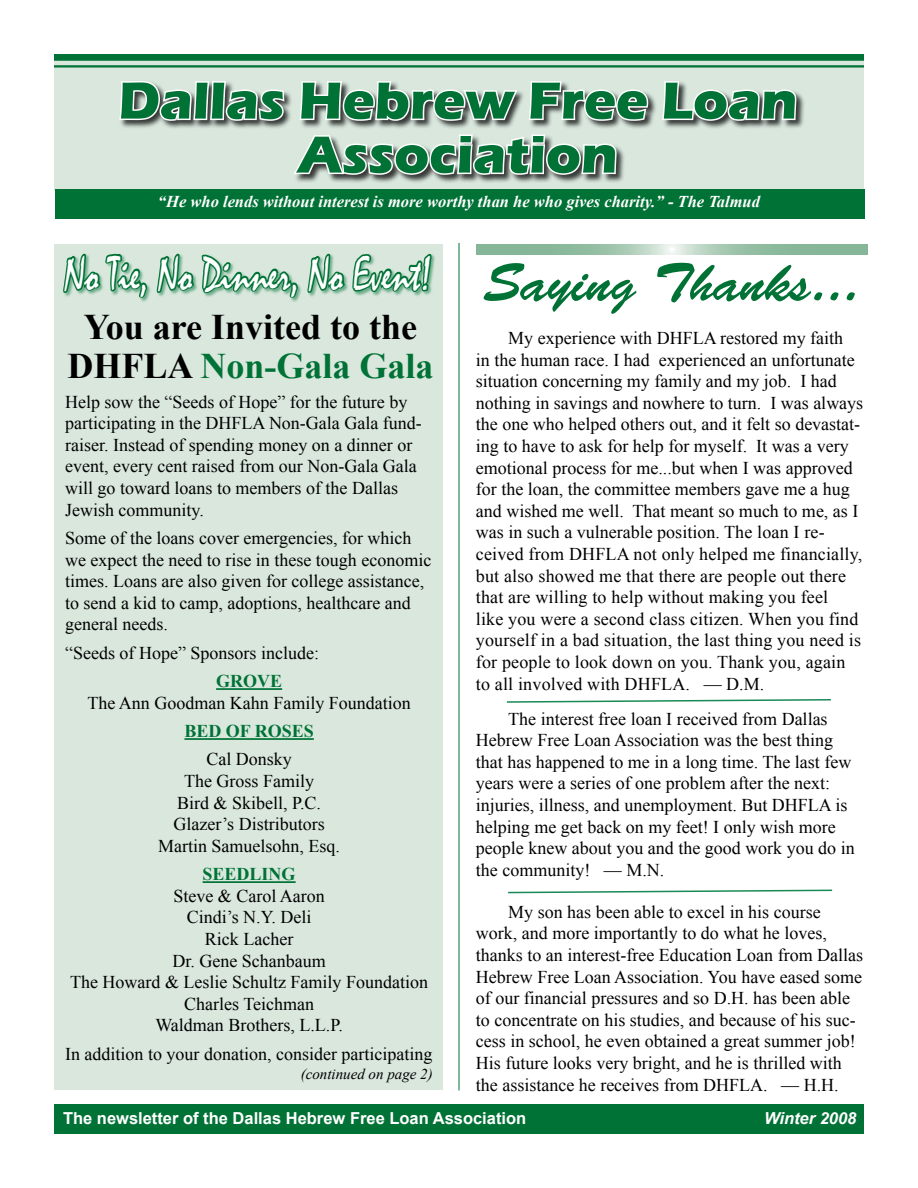
<style>
.page{position:relative;width:918px;height:1188px;background:#fff}
.page>*{position:absolute;margin:0;border:0;box-sizing:border-box;transform-origin:0 0}
.t1{font:700 54px/54px "Eras ITC";color:#007236;text-align:center}
.t2{font:54px "Brush Script Std";color:#007236}
.t3{font:48.75px "Mistral";color:#fff;scale:.8 1}
.t4{font:700 36px/39px "Times New Roman";color:#000;text-align:center}
.t5{font:18px/21.6px "Times New Roman";color:#000}
.t6{font:700 18px "Times New Roman";color:#007236}
.t7{font:italic 700 16.5px "Times New Roman";color:#fff}
.t8{font:700 16.5px "Arial";color:#fff}
.t9{font:italic 700 16.5px "Arial";color:#fff}
.t10{font:italic 15px "Times New Roman";color:#000}
.s1{color:#007236}
</style>
<div class="page">
<div style="left:54px;top:245px;width:388px;height:845px;background:#d9e7dd"></div>
<div style="left:54px;top:54px;width:810px;height:136px;background:#d9e7dd"></div>
<div style="left:55px;top:189px;width:810px;height:30px;background:#007236"></div>
<div style="left:54px;top:54px;width:810px;height:7px;background:#007236"></div>
<hr style="left:54px;top:65px;width:810px;height:3px;background:#007236">
<div style="left:55px;top:1105px;width:809px;height:29px;background:#007236"></div>
<div style="left:118px;top:79px;width:689px;height:106px;background:#000;opacity:.75"></div>
<svg style="left:660px;top:80px;width:138px;height:43px"></svg>
<hr style="left:459px;top:243px;width:1px;height:847px;background:#007236">
<svg style="left:62px;top:60px;width:588px;height:286px"></svg>
<svg style="left:476px;top:244px;width:391px;height:10px;background:#9bc3a9"></svg>
<hr style="left:216px;top:688px;width:66px;height:2px;background:#007236">
<hr style="left:184px;top:738px;width:130px;height:2px;background:#007236">
<hr style="left:203px;top:881px;width:93px;height:2px;background:#007236">
<svg style="left:506px;top:699px;width:325px;height:4px"></svg>
<svg style="left:508px;top:889px;width:325px;height:5px"></svg>
<h1 class="t1" style="left:118px;top:74px;width:681px">Dallas Hebrew Free Loan<br>Association</h1>
<p class="t7" style="left:158px;top:190px;width:604px">“He who lends without interest is more worthy than he who gives charity.” - The Talmud</p>
<h2 class="t3" style="left:65px;top:245px;width:461px">No Tie, No Dinner, No Event!</h2>
<h3 class="t4" style="left:67px;top:307px;width:368px">You are Invited to the<br>DHFLA <span class="s1">Non-Gala Gala</span></h3>
<p class="t5" style="left:65px;top:391px;width:358px">Help sow the “Seeds of Hope” for the future by participating in the DHFLA Non-Gala Gala fund&shy;raiser. Instead of spending money on a dinner or event, every cent raised from our Non-Gala Gala will go toward loans to members of the Dallas Jewish community.</p>
<p class="t5" style="left:65px;top:527px;width:368px">Some of the loans cover emergencies, for which we expect the need to rise in these tough economic times. Loans are also given for college assistance, to send a kid to camp, adoptions, healthcare and general needs.</p>
<p class="t5" style="left:65px;top:642px;width:255px">“Seeds of Hope” Sponsors include:</p>
<p class="t6" style="left:216px;top:669px;width:68px">GROVE</p>
<p class="t5" style="left:87px;top:692px;width:325px">The Ann Goodman Kahn Family Foundation</p>
<p class="t6" style="left:184px;top:719px;width:131px">BED OF ROSES</p>
<p class="t5" style="left:158px;top:748px;width:183px;text-align:center">Cal Donsky<br>The Gross Family<br>Bird &amp; Skibell, P.C.<br>Glazer’s Distributors<br>Martin Samuelsohn, Esq.</p>
<p class="t6" style="left:203px;top:862px;width:95px">SEEDLING</p>
<p class="t5" style="left:70px;top:885px;width:359px;text-align:center">Steve &amp; Carol Aaron<br>Cindi’s N.Y. Deli<br>Rick Lacher<br>Dr. Gene Schanbaum<br>The Howard &amp; Leslie Schultz Family Foundation<br>Charles Teichman<br>Waldman Brothers, L.L.P.</p>
<p class="t5" style="left:65px;top:1043px;width:369px">In addition to your donation, consider participating</p>
<p class="t10" style="left:301px;top:1064px;width:134px">(continued on page 2)</p>
<h1 class="t2" style="left:483px;top:253px;width:378px">Saying Thanks...</h1>
<p class="t5" style="left:476px;top:327px;width:389px;text-indent:32px">My experience with DHFLA restored my faith<br>in the human race. I had experienced an unfortunate situation concerning my family and my job. I had nothing in savings and nowhere to turn. I was always the one who helped others out, and it felt so devastat&shy;ing to have to ask for help for myself. It was a very emotional process for me...but when I was approved for the loan, the committee members gave me a hug and wished me well. That meant so much to me, as I was in such a vulnerable position. The loan I re&shy;ceived from DHFLA not only helped me financially, but also showed me that there are people out there that are willing to help without making you feel<br>like you were a second class citizen. When you find yourself in a bad situation, the last thing you need is for people to look down on you. Thank you, again to all involved with DHFLA. — D.M.</p>
<p class="t5" style="left:476px;top:708px;width:380px;text-indent:32px">The interest free loan I received from Dallas Hebrew Free Loan Association was the best thing that has happened to me in a long time. The last few years were a series of one problem after the next: injuries, illness, and unemployment. But DHFLA is helping me get back on my feet! I only wish more people knew about you and the good work you do in the community! — M.N.</p>
<p class="t5" style="left:476px;top:901px;width:389px;text-indent:32px">My son has been able to excel in his course work, and more importantly to do what he loves, thanks to an interest-free Education Loan from Dallas Hebrew Free Loan Association. You have eased some of our financial pressures and so D.H. has been able to concentrate on his studies, and because of his suc&shy;cess in school, he even obtained a great summer job!<br>His future looks very bright, and he is thrilled with the assistance he receives from DHFLA. — H.H.</p>
<p class="t8" style="left:63px;top:1107px;width:465px">The newsletter of the Dallas Hebrew Free Loan Association</p>
<p class="t9" style="left:764px;top:1107px;width:94px">Winter 2008</p>
</div>
